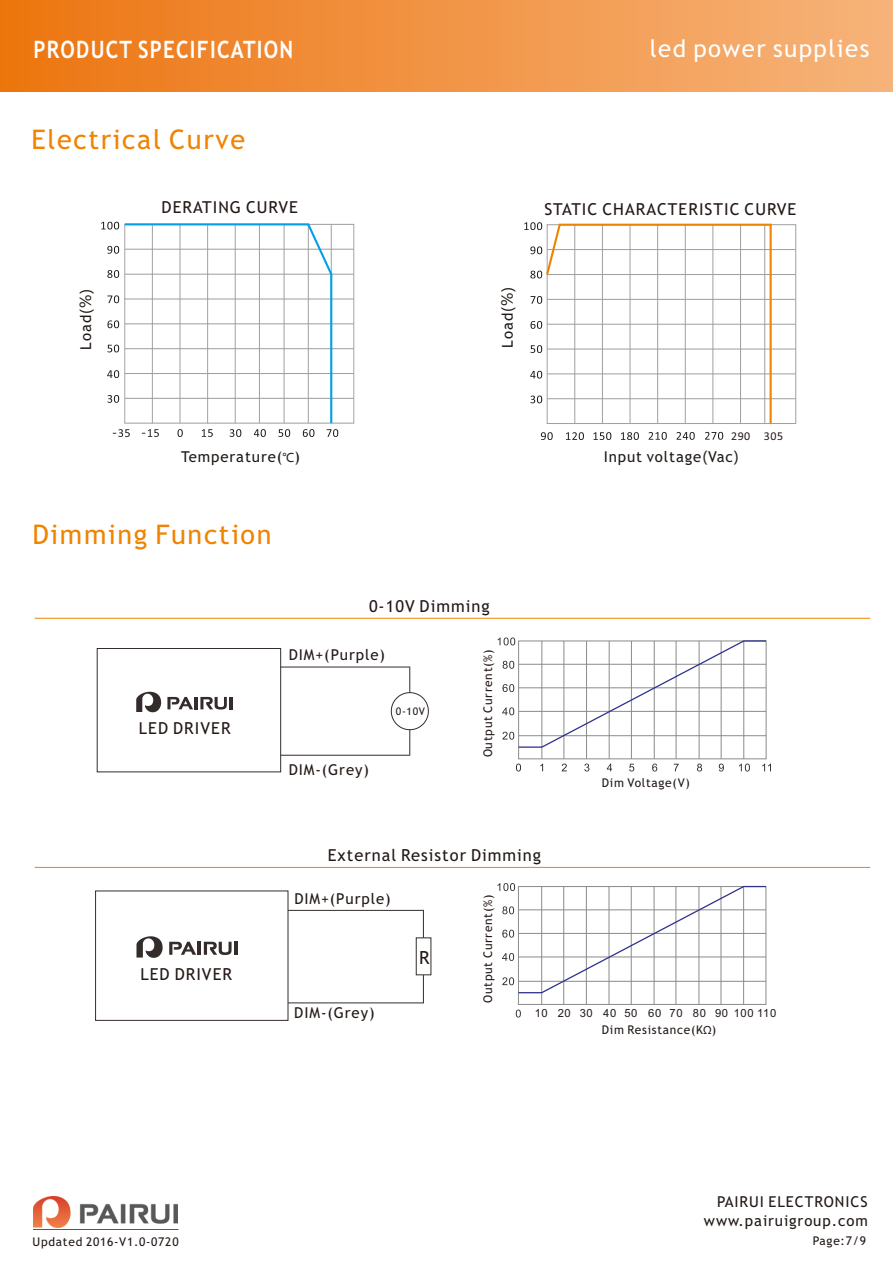
<style>
.page{position:relative;width:893px;height:1263px;background:#fff}
.page>*{position:absolute;margin:0;border:0;box-sizing:border-box;transform-origin:0 0}
.t1{font:27px "Trebuchet MS";letter-spacing:.06em;color:#f08300}
.t2{font:700 24px "Trebuchet MS";letter-spacing:.06em;color:#fff;scale:.86 1}
.t3{font:24px "Trebuchet MS";letter-spacing:.06em;color:#fff}
.t4{font:18px "Trebuchet MS";color:#231916}
.t5{font:16.5px "Trebuchet MS";letter-spacing:.06em;color:#231916}
.t6{font:15px "Trebuchet MS";letter-spacing:.06em;color:#231916}
.t7{font:15px "Trebuchet MS";letter-spacing:.06em;color:#1f1a17}
.t8{font:12px "Trebuchet MS";letter-spacing:.06em;color:#231916}
.t9{font:12px "Calibri";letter-spacing:.045em;color:#231916}
.t10{font:11.25px "Arial";letter-spacing:.055em;color:#231916}
.t11{font:10.5px "Trebuchet MS";color:#231916}
.s1{font-family:"Microsoft Ya Hei"}
.s2{font-family:"Microsoft Ya Hei";font-size:12px}
.s3{font-family:"Microsoft Ya Hei";font-size:10.5px}
</style>
<div class="page">
<div style="left:0;top:0;width:893px;height:91px;background:linear-gradient(to right,#ec7511,#f6b47b)"></div>
<img style="left:33px;top:1196px;width:144px;height:31px">
<hr style="left:33px;top:1229px;width:145px;height:1px;background:#595857">
<hr style="left:35px;top:618px;width:835px;height:1px;background:#f08300">
<hr style="left:35px;top:867px;width:835px;height:1px;background:#f08300">
<hr style="left:542px;top:641px;width:1px;height:118px;background:#8b8b8c">
<hr style="left:564px;top:641px;width:1px;height:118px;background:#8b8b8c">
<hr style="left:586px;top:641px;width:1px;height:118px;background:#8b8b8c">
<hr style="left:609px;top:641px;width:1px;height:118px;background:#8b8b8c">
<hr style="left:631px;top:641px;width:1px;height:118px;background:#8b8b8c">
<hr style="left:654px;top:641px;width:1px;height:118px;background:#8b8b8c">
<hr style="left:676px;top:641px;width:1px;height:118px;background:#8b8b8c">
<hr style="left:699px;top:641px;width:1px;height:118px;background:#8b8b8c">
<hr style="left:721px;top:641px;width:1px;height:118px;background:#8b8b8c">
<hr style="left:743px;top:641px;width:1px;height:118px;background:#8b8b8c">
<svg style="left:498px;top:637px;width:268px;height:111px"></svg>
<svg style="left:516px;top:763px;width:5px;height:8px"></svg>
<svg style="left:540px;top:763px;width:3px;height:8px"></svg>
<svg style="left:562px;top:763px;width:5px;height:8px"></svg>
<svg style="left:584px;top:763px;width:5px;height:8px"></svg>
<svg style="left:607px;top:764px;width:5px;height:7px"></svg>
<svg style="left:629px;top:764px;width:5px;height:7px"></svg>
<svg style="left:652px;top:763px;width:5px;height:8px"></svg>
<svg style="left:674px;top:764px;width:5px;height:7px"></svg>
<svg style="left:697px;top:763px;width:5px;height:8px"></svg>
<svg style="left:719px;top:763px;width:5px;height:8px"></svg>
<svg style="left:739px;top:763px;width:11px;height:8px"></svg>
<svg style="left:762px;top:763px;width:9px;height:8px"></svg>
<div style="left:97px;top:648px;width:184px;height:124px;border:1px solid #332c2b"></div>
<hr style="left:281px;top:667px;width:128px;height:1px;background:#332c2b">
<hr style="left:281px;top:755px;width:128px;height:1px;background:#332c2b">
<svg style="left:136px;top:692px;width:25px;height:20px"></svg>
<svg style="left:167px;top:697px;width:65px;height:12px"></svg>
<svg style="left:391px;top:666px;width:38px;height:90px"></svg>
<div style="left:95px;top:891px;width:193px;height:130px;border:1px solid #332c2b"></div>
<hr style="left:288px;top:910px;width:135px;height:1px;background:#332c2b">
<svg style="left:423px;top:910px;width:1px;height:27px"></svg>
<div style="left:416px;top:937px;width:15px;height:38px;border:1px solid #332c2b"></div>
<hr style="left:288px;top:1003px;width:135px;height:1px;background:#332c2b">
<svg style="left:423px;top:975px;width:1px;height:28px"></svg>
<svg style="left:136px;top:936px;width:27px;height:22px"></svg>
<svg style="left:169px;top:942px;width:68px;height:13px"></svg>
<hr style="left:541px;top:887px;width:1px;height:117px;background:#8b8b8c">
<hr style="left:563px;top:887px;width:1px;height:117px;background:#8b8b8c">
<hr style="left:586px;top:887px;width:1px;height:117px;background:#8b8b8c">
<hr style="left:609px;top:887px;width:1px;height:117px;background:#8b8b8c">
<hr style="left:631px;top:887px;width:1px;height:117px;background:#8b8b8c">
<hr style="left:654px;top:887px;width:1px;height:117px;background:#8b8b8c">
<hr style="left:676px;top:887px;width:1px;height:117px;background:#8b8b8c">
<hr style="left:699px;top:887px;width:1px;height:117px;background:#8b8b8c">
<hr style="left:721px;top:887px;width:1px;height:117px;background:#8b8b8c">
<hr style="left:743px;top:887px;width:1px;height:117px;background:#8b8b8c">
<svg style="left:497px;top:883px;width:269px;height:110px"></svg>
<hr style="left:125px;top:249px;width:229px;height:1px;background:#a1a1a2">
<hr style="left:125px;top:274px;width:229px;height:1px;background:#a1a1a2">
<hr style="left:125px;top:299px;width:229px;height:1px;background:#a1a1a2">
<hr style="left:125px;top:323px;width:229px;height:1px;background:#a1a1a2">
<hr style="left:125px;top:348px;width:229px;height:1px;background:#a1a1a2">
<hr style="left:125px;top:373px;width:229px;height:1px;background:#a1a1a2">
<hr style="left:125px;top:398px;width:229px;height:1px;background:#a1a1a2">
<svg style="left:101px;top:222px;width:237px;height:215px"></svg>
<svg style="left:541px;top:432px;width:12px;height:8px"></svg>
<svg style="left:566px;top:432px;width:18px;height:8px"></svg>
<svg style="left:593px;top:432px;width:18px;height:8px"></svg>
<svg style="left:621px;top:432px;width:18px;height:8px"></svg>
<svg style="left:676px;top:432px;width:19px;height:8px"></svg>
<svg style="left:705px;top:432px;width:18px;height:8px"></svg>
<svg style="left:649px;top:432px;width:18px;height:8px"></svg>
<hr style="left:547px;top:249px;width:249px;height:1px;background:#9f9fa0">
<hr style="left:547px;top:274px;width:249px;height:1px;background:#9f9fa0">
<hr style="left:547px;top:299px;width:249px;height:1px;background:#9f9fa0">
<hr style="left:547px;top:324px;width:249px;height:1px;background:#9f9fa0">
<hr style="left:547px;top:349px;width:249px;height:1px;background:#9f9fa0">
<hr style="left:547px;top:373px;width:249px;height:1px;background:#9f9fa0">
<hr style="left:547px;top:398px;width:249px;height:1px;background:#9f9fa0">
<svg style="left:530px;top:395px;width:12px;height:8px"></svg>
<svg style="left:530px;top:371px;width:12px;height:8px"></svg>
<svg style="left:530px;top:345px;width:12px;height:8px"></svg>
<svg style="left:530px;top:321px;width:12px;height:8px"></svg>
<svg style="left:530px;top:296px;width:13px;height:8px"></svg>
<svg style="left:530px;top:271px;width:12px;height:7px"></svg>
<svg style="left:530px;top:246px;width:12px;height:8px"></svg>
<svg style="left:524px;top:222px;width:18px;height:8px"></svg>
<svg style="left:546px;top:223px;width:227px;height:201px"></svg>
<svg style="left:516px;top:1009px;width:5px;height:8px"></svg>
<h2 class="t2" style="left:33px;top:40px;width:304px">PRODUCT SPECIFICATION</h2>
<h2 class="t3" style="left:650px;top:39px;width:221px">led power supplies</h2>
<h1 class="t1" style="left:31px;top:129px;width:215px">Electrical Curve</h1>
<p class="t7" style="left:80px;top:350px;width:62px;rotate:-90deg">Load<span class="s1">(%)</span></p>
<h3 class="t5" style="left:162px;top:200px;width:138px">DERATING CURVE</h3>
<h3 class="t5" style="left:544px;top:203px;width:254px">STATIC CHARACTERISTIC CURVE</h3>
<p class="t7" style="left:181px;top:450px;width:120px">Temperature(<span class="s2">℃</span>)</p>
<p class="t7" style="left:502px;top:348px;width:62px;rotate:-90deg">Load<span class="s1">(%)</span></p>
<p class="t9" style="left:731px;top:431px;width:54px">290 305</p>
<p class="t7" style="left:604px;top:451px;width:137px">Input voltage<span class="s1">(</span>Vac<span class="s1">)</span></p>
<h1 class="t1" style="left:32px;top:524px;width:241px">Dimming Function</h1>
<h3 class="t5" style="left:139px;top:722px;width:93px">LED DRIVER</h3>
<h3 class="t5" style="left:369px;top:600px;width:122px">0-10V Dimming</h3>
<p class="t6" style="left:289px;top:649px;width:98px">DIM+(Purple)</p>
<p class="t11" style="left:396px;top:707px;width:31px">0-10V</p>
<p class="t6" style="left:289px;top:763px;width:82px">DIM-(Grey)</p>
<p class="t8" style="left:483px;top:757px;width:110px;rotate:-90deg">Output Current(%)</p>
<p class="t8" style="left:602px;top:778px;width:90px">Dim Voltage(V)</p>
<h3 class="t5" style="left:140px;top:967px;width:93px">LED DRIVER</h3>
<h3 class="t5" style="left:328px;top:849px;width:215px">External Resistor Dimming</h3>
<p class="t6" style="left:294px;top:893px;width:98px">DIM+(Purple)</p>
<p class="t6" style="left:294px;top:1007px;width:82px">DIM-(Grey)</p>
<h3 class="t4" style="left:419px;top:950px;width:12px">R</h3>
<p class="t8" style="left:483px;top:1003px;width:110px;rotate:-90deg">Output Current(%)</p>
<p class="t10" style="left:535px;top:1009px;width:243px">10 20 30 40 50 60 70 80 90 100 110</p>
<p class="t8" style="left:602px;top:1025px;width:116px">Dim Resistance(K<span class="s3">Ω</span>)</p>
<p class="t8" style="left:33px;top:1237px;width:147px">Updated 2016-V1.0-0720</p>
<p class="t6" style="left:717px;top:1196px;width:152px">PAIRUI ELECTRONICS</p>
<p class="t6" style="left:704px;top:1215px;width:165px">www.pairuigroup.com</p>
<p class="t8" style="left:813px;top:1236px;width:55px">Page:7/9</p>
</div>
